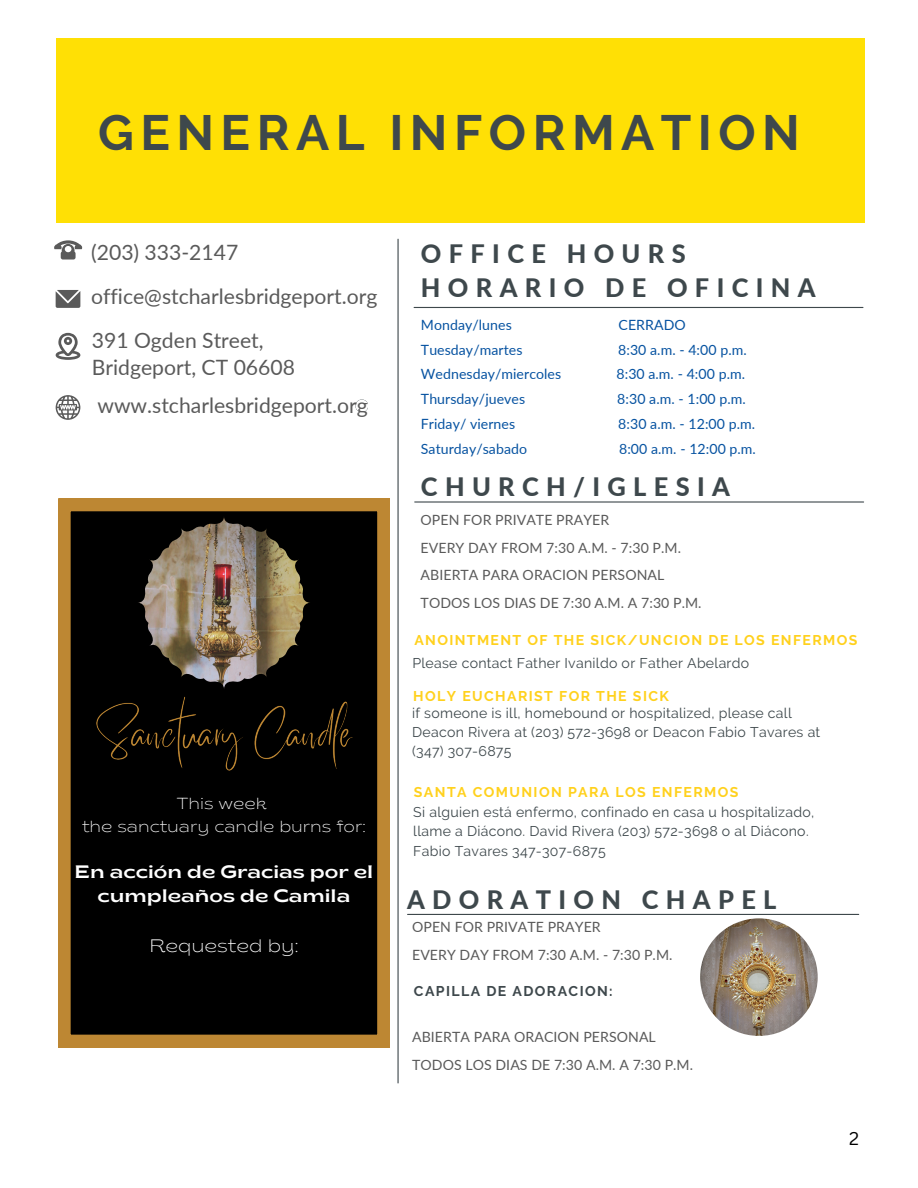
<style>
.page{position:relative;width:918px;height:1188px;background:#fff}
.page>*{position:absolute;margin:0;border:0;box-sizing:border-box;transform-origin:0 0}
.t1{font:700 49.35px "Raleway";letter-spacing:.13em;color:#3e484c}
.t2{font:800 25.35px "Lato";letter-spacing:.29em;color:#3e484c}
.t3{font:21.15px/27px "Lato";color:#5a5a5a}
.t4{font:semi-expanded 18px/24.8px "Brice";color:#fff;text-align:center}
.t5{font:200 semi-expanded 18px "Brice";color:#fff}
.t6{font:18px "Canva Sans";color:#000}
.t7{font:200 semi-expanded 16.05px "Brice";color:#fbfbfb}
.t8{font:14.1px/19px "Raleway";letter-spacing:.02em;color:#3e484c}
.t9{font:14.1px "Lato";letter-spacing:.005em;color:#5a5a5a}
.t10{font:14.1px "Lato";letter-spacing:.005em;color:#0753a1}
.t11{font:700 14.1px "Raleway";letter-spacing:.1em;color:#ffd11d}
.t12{font:700 14.1px "Raleway";letter-spacing:.1em;color:#3e484c}
</style>
<div class="page">
<div style="left:56px;top:39px;width:809px;height:184px;background:#ffe005"></div>
<svg style="left:56px;top:290px;width:24px;height:18px"></svg>
<svg style="left:54px;top:240px;width:28px;height:20px"></svg>
<svg style="left:56px;top:333px;width:24px;height:27px"></svg>
<svg style="left:56px;top:395px;width:24px;height:25px"></svg>
<hr style="left:397px;top:239px;width:2px;height:844px;background:#3e484c">
<hr style="left:415px;top:501px;width:449px;height:2px;background:#3e484c">
<svg style="left:355px;top:399px;width:13px;height:13px"></svg>
<div style="left:356px;top:400px;width:12px;height:12px;background:#fff;border-radius:50%"></div>
<hr style="left:408px;top:914px;width:451px;height:1px;background:#3e484c">
<hr style="left:414px;top:307px;width:449px;height:1px;background:#3e484c">
<img style="left:700px;top:918px;width:118px;height:118px;border-radius:50%">
<svg style="left:58px;top:499px;width:332px;height:548px;background:#201708"></svg>
<img style="left:137px;top:516px;width:174px;height:171px">
<img style="left:87px;top:687px;width:276px;height:99px">
<p class="t1" style="left:98px;top:104px;width:703px">GENERAL INFORMATION</p>
<p class="t3" style="left:91px;top:238px;width:149px">(203) 333-2147</p>
<p class="t3" style="left:91px;top:282px;width:288px">office@stcharlesbridgeport.org</p>
<p class="t3" style="left:92px;top:326px;width:205px">391 Ogden Street,<br>Bridgeport, CT 06608</p>
<p class="t3" style="left:97px;top:391px;width:272px">www.stcharlesbridgeport.org</p>
<p class="t7" style="left:176px;top:797px;width:92px">This week</p>
<p class="t7" style="left:82px;top:820px;width:285px">the sanctuary candle burns for:</p>
<p class="t4" style="left:75px;top:861px;width:300px">En acción de Gracias por el cumpleaños de Camila</p>
<p class="t5" style="left:149px;top:938px;width:151px">Requested by:</p>
<p class="t2" style="left:421px;top:238px;width:266px">OFFICE HOURS</p>
<p class="t2" style="left:421px;top:272px;width:396px">HORARIO DE OFICINA</p>
<p class="t10" style="left:421px;top:316px;width:92px">Monday/lunes</p>
<p class="t10" style="left:619px;top:316px;width:69px">CERRADO</p>
<p class="t10" style="left:421px;top:341px;width:103px">Tuesday/martes</p>
<p class="t10" style="left:618px;top:341px;width:130px">8:30 a.m. - 4:00 p.m.</p>
<p class="t10" style="left:421px;top:365px;width:142px">Wednesday/miercoles</p>
<p class="t10" style="left:616px;top:365px;width:130px">8:30 a.m. - 4:00 p.m.</p>
<p class="t10" style="left:421px;top:390px;width:106px">Thursday/jueves</p>
<p class="t10" style="left:617px;top:390px;width:130px">8:30 a.m. - 1:00 p.m.</p>
<p class="t10" style="left:421px;top:415px;width:96px">Friday/ viernes</p>
<p class="t10" style="left:618px;top:415px;width:138px">8:30 a.m. - 12:00 p.m.</p>
<p class="t10" style="left:421px;top:440px;width:108px">Saturday/sabado</p>
<p class="t10" style="left:619px;top:440px;width:138px">8:00 a.m. - 12:00 p.m.</p>
<p class="t2" style="left:421px;top:470px;width:311px">CHURCH/IGLESIA</p>
<p class="t9" style="left:421px;top:511px;width:190px">OPEN FOR PRIVATE PRAYER</p>
<p class="t9" style="left:421px;top:539px;width:262px">EVERY DAY FROM 7:30 A.M. - 7:30 P.M.</p>
<p class="t9" style="left:421px;top:566px;width:245px">ABIERTA PARA ORACION PERSONAL</p>
<p class="t9" style="left:421px;top:594px;width:283px">TODOS LOS DIAS DE 7:30 A.M. A 7:30 P.M.</p>
<p class="t11" style="left:414px;top:632px;width:445px">ANOINTMENT OF THE SICK/UNCION DE LOS ENFERMOS</p>
<p class="t8" style="left:412px;top:653px;width:338px">Please contact Father Ivanildo or Father Abelardo</p>
<p class="t11" style="left:413px;top:687px;width:257px">HOLY EUCHARIST FOR THE SICK</p>
<p class="t8" style="left:412px;top:704px;width:410px">if someone is ill, homebound or hospitalized, please call<br>Deacon Rivera at (203) 572-3698 or Deacon Fabio Tavares at (347) 307-6875</p>
<p class="t11" style="left:414px;top:784px;width:326px">SANTA COMUNION PARA LOS ENFERMOS</p>
<p class="t8" style="left:413px;top:803px;width:403px">Si alguien está enfermo, confinado en casa u hospitalizado,</p>
<p class="t8" style="left:413px;top:822px;width:397px">llame a Diácono. David Rivera (203) 572-3698 o al Diácono.<br>Fabio Tavares 347-307-6875</p>
<p class="t2" style="left:407px;top:883px;width:371px">ADORATION CHAPEL</p>
<p class="t9" style="left:412px;top:918px;width:190px">OPEN FOR PRIVATE PRAYER</p>
<p class="t9" style="left:412px;top:946px;width:262px">EVERY DAY FROM 7:30 A.M. - 7:30 P.M.</p>
<p class="t12" style="left:414px;top:982px;width:200px">CAPILLA DE ADORACION:</p>
<p class="t9" style="left:412px;top:1028px;width:245px">ABIERTA PARA ORACION PERSONAL</p>
<p class="t9" style="left:412px;top:1056px;width:283px">TODOS LOS DIAS DE 7:30 A.M. A 7:30 P.M.</p>
<p class="t6" style="left:849px;top:1126px;width:11px">2</p>
</div>
